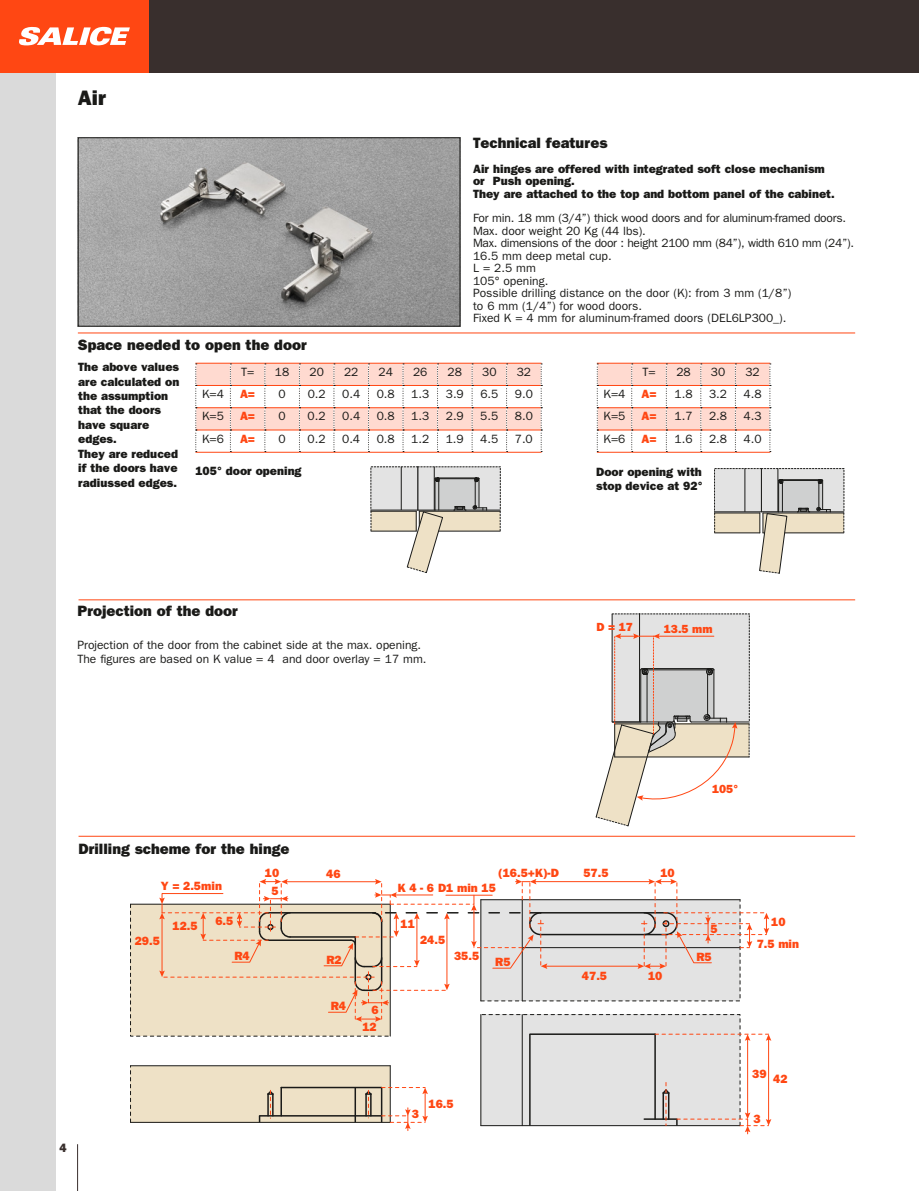
<style>
.page{position:relative;width:919px;height:1191px;background:#fff}
.page>*{position:absolute;margin:0;border:0;box-sizing:border-box;transform-origin:0 0}
.t1{font:21px "ITC Franklin Gothic Std Hvy";color:#1a1a18}
.t2{font:15px "ITC Franklin Gothic Std Hvy";color:#1a1a18}
.t3{font:12px/12.5px "ITC Franklin Gothic Std";color:#1a1a18}
.t4{font:12px/14.4px "ITC Franklin Gothic Std Hvy";color:#1a1a18}
.t5{font:12px/17.5px "ITC Franklin Gothic Std Hvy";color:#ff4713;text-align:right}
.t6{font:12px "ITC Franklin Gothic Std Hvy";color:#392f2d}
.t7{font:11.85px "ITC Franklin Gothic Std Hvy";color:#ff4713}
</style>
<div class="page">
<div style="left:0;top:0;width:55px;height:1191px;background:#dadada"></div>
<div style="left:0;top:0;width:918px;height:72px;background:#392f2d"></div>
<div style="left:0;top:0;width:149px;height:72px;background:#ff4713"></div>
<svg style="left:19px;top:27px;width:111px;height:18px"></svg>
<hr style="left:78px;top:332px;width:777px;height:1px;background:#ff4713">
<img style="left:80px;top:139px;width:378px;height:185px">
<div style="left:78px;top:137px;width:382px;height:189px;border:1px solid #1a1a18"></div>
<svg style="left:595px;top:613px;width:155px;height:213px"></svg>
<hr style="left:195px;top:452px;width:35px;height:1px;background:#ff4713">
<hr style="left:230px;top:452px;width:35px;height:1px;background:#ff4713">
<hr style="left:265px;top:452px;width:34px;height:1px;background:#ff4713">
<hr style="left:299px;top:452px;width:35px;height:1px;background:#ff4713">
<hr style="left:334px;top:452px;width:34px;height:1px;background:#ff4713">
<hr style="left:368px;top:452px;width:35px;height:1px;background:#ff4713">
<hr style="left:403px;top:452px;width:34px;height:1px;background:#ff4713">
<hr style="left:437px;top:452px;width:35px;height:1px;background:#ff4713">
<hr style="left:472px;top:452px;width:34px;height:1px;background:#ff4713">
<hr style="left:506px;top:452px;width:35px;height:1px;background:#ff4713">
<svg style="left:195px;top:363px;width:347px;height:89px"></svg>
<svg style="left:130px;top:879px;width:641px;height:254px"></svg>
<hr style="left:78px;top:599px;width:777px;height:1px;background:#ff4713">
<hr style="left:78px;top:836px;width:777px;height:1px;background:#ff4713">
<hr style="left:596px;top:452px;width:35px;height:1px;background:#ff4713">
<hr style="left:631px;top:452px;width:35px;height:1px;background:#ff4713">
<hr style="left:666px;top:452px;width:34px;height:1px;background:#ff4713">
<hr style="left:700px;top:452px;width:35px;height:1px;background:#ff4713">
<hr style="left:735px;top:452px;width:35px;height:1px;background:#ff4713">
<svg style="left:596px;top:363px;width:174px;height:89px"></svg>
<svg style="left:370px;top:466px;width:131px;height:107px"></svg>
<svg style="left:714px;top:468px;width:130px;height:106px"></svg>
<hr style="left:77px;top:1144px;width:1px;height:47px;background:#392f2d">
<h1 class="t1" style="left:78px;top:85px;width:30px">Air</h1>
<p class="t2" style="left:78px;top:336px;width:230px">Space needed to open the door</p>
<p class="t2" style="left:473px;top:134px;width:136px">Technical features</p>
<p class="t4" style="left:473px;top:162px;width:363px;line-height:12.5px">Air hinges are offered with integrated soft close mechanism or Push opening.<br>They are attached to the top and bottom panel of the cabinet.</p>
<p class="t3" style="left:473px;top:212px;width:382px">For min. 18 mm (3/4”) thick wood doors and for aluminum-framed doors.<br>Max. door weight 20 Kg (44 lbs).<br>Max. dimensions of the door : height 2100 mm (84”), width 610 mm (24”).<br>16.5 mm deep metal cup.<br>L = 2.5 mm<br>105° opening.<br>Possible drilling distance on the door (K): from 3 mm (1/8”)<br>to 6 mm (1/4”) for wood doors.<br>Fixed K = 4 mm for aluminum-framed doors (DEL6LP300_).</p>
<p class="t4" style="left:78px;top:360px;width:103px">The above values are calculated on the assumption that the doors have square edges.<br>They are reduced if the doors have radiussed edges.</p>
<p class="t3" style="left:241px;top:366px;width:15px">T=</p>
<p class="t3" style="left:275px;top:366px;width:16px">18</p>
<p class="t3" style="left:309px;top:366px;width:16px">20</p>
<p class="t3" style="left:344px;top:366px;width:16px">22</p>
<p class="t3" style="left:378px;top:366px;width:16px">24</p>
<p class="t3" style="left:413px;top:366px;width:16px">26</p>
<p class="t3" style="left:447px;top:366px;width:16px">28</p>
<p class="t3" style="left:482px;top:366px;width:16px">30</p>
<p class="t3" style="left:516px;top:366px;width:16px">32</p>
<p class="t3" style="left:202px;top:388px;width:23px">K=4</p>
<p class="t5" style="left:240px;top:385px;width:17px">A=</p>
<p class="t3" style="left:278px;top:388px;width:9px">0</p>
<p class="t3" style="left:307px;top:388px;width:19px">0.2</p>
<p class="t3" style="left:342px;top:388px;width:19px">0.4</p>
<p class="t3" style="left:377px;top:388px;width:19px">0.8</p>
<p class="t3" style="left:411px;top:388px;width:19px">1.3</p>
<p class="t3" style="left:446px;top:388px;width:19px">3.9</p>
<p class="t3" style="left:480px;top:388px;width:19px">6.5</p>
<p class="t3" style="left:515px;top:388px;width:19px">9.0</p>
<p class="t3" style="left:202px;top:410px;width:23px">K=5</p>
<p class="t5" style="left:240px;top:407px;width:17px">A=</p>
<p class="t3" style="left:278px;top:410px;width:9px">0</p>
<p class="t3" style="left:307px;top:410px;width:19px">0.2</p>
<p class="t3" style="left:342px;top:410px;width:19px">0.4</p>
<p class="t3" style="left:376px;top:410px;width:19px">0.8</p>
<p class="t3" style="left:411px;top:410px;width:19px">1.3</p>
<p class="t3" style="left:446px;top:410px;width:19px">2.9</p>
<p class="t3" style="left:480px;top:410px;width:19px">5.5</p>
<p class="t3" style="left:515px;top:410px;width:19px">8.0</p>
<p class="t3" style="left:202px;top:432px;width:23px">K=6</p>
<p class="t5" style="left:240px;top:430px;width:17px">A=</p>
<p class="t3" style="left:278px;top:432px;width:9px">0</p>
<p class="t3" style="left:307px;top:432px;width:19px">0.2</p>
<p class="t3" style="left:342px;top:432px;width:19px">0.4</p>
<p class="t3" style="left:376px;top:432px;width:19px">0.8</p>
<p class="t3" style="left:411px;top:432px;width:19px">1.2</p>
<p class="t3" style="left:446px;top:432px;width:19px">1.9</p>
<p class="t3" style="left:480px;top:432px;width:19px">4.5</p>
<p class="t3" style="left:515px;top:432px;width:19px">7.0</p>
<p class="t3" style="left:642px;top:366px;width:15px">T=</p>
<p class="t3" style="left:676px;top:366px;width:16px">28</p>
<p class="t3" style="left:710px;top:366px;width:16px">30</p>
<p class="t3" style="left:745px;top:366px;width:16px">32</p>
<p class="t3" style="left:603px;top:388px;width:23px">K=4</p>
<p class="t5" style="left:641px;top:385px;width:17px">A=</p>
<p class="t3" style="left:674px;top:388px;width:19px">1.8</p>
<p class="t3" style="left:709px;top:388px;width:19px">3.2</p>
<p class="t3" style="left:743px;top:388px;width:19px">4.8</p>
<p class="t3" style="left:603px;top:410px;width:23px">K=5</p>
<p class="t5" style="left:641px;top:407px;width:17px">A=</p>
<p class="t3" style="left:674px;top:410px;width:19px">1.7</p>
<p class="t3" style="left:709px;top:410px;width:19px">2.8</p>
<p class="t3" style="left:743px;top:410px;width:19px">4.3</p>
<p class="t3" style="left:603px;top:432px;width:23px">K=6</p>
<p class="t5" style="left:641px;top:430px;width:17px">A=</p>
<p class="t3" style="left:674px;top:432px;width:19px">1.6</p>
<p class="t3" style="left:709px;top:432px;width:19px">2.8</p>
<p class="t3" style="left:743px;top:432px;width:19px">4.0</p>
<p class="t4" style="left:195px;top:463px;width:108px">105° door opening</p>
<p class="t4" style="left:596px;top:465px;width:108px">Door opening with stop device at 92°</p>
<p class="t2" style="left:77px;top:602px;width:162px">Projection of the door</p>
<p class="t3" style="left:77px;top:637px;width:350px;line-height:14.4px">Projection of the door from the cabinet side at the max. opening.<br>The figures are based on K value = 4 and door overlay = 17 mm.</p>
<p class="t7" style="left:596px;top:619px;width:38px">D = 17</p>
<p class="t7" style="left:663px;top:622px;width:50px">13.5 mm</p>
<p class="t2" style="left:78px;top:839px;width:212px">Drilling scheme for the hinge</p>
<p class="t5" style="left:265px;top:864px;width:16px">10</p>
<p class="t5" style="left:326px;top:864px;width:16px">46</p>
<p class="t5" style="left:498px;top:863px;width:62px">(16.5+K)-D</p>
<p class="t5" style="left:161px;top:877px;width:63px">Y = 2.5min</p>
<p class="t5" style="left:172px;top:917px;width:27px">12.5</p>
<p class="t5" style="left:398px;top:878px;width:99px">K 4 - 6 D1 min 15</p>
<p class="t5" style="left:271px;top:882px;width:9px">5</p>
<p class="t5" style="left:215px;top:911px;width:19px">6.5</p>
<p class="t5" style="left:400px;top:915px;width:16px">11</p>
<p class="t5" style="left:135px;top:932px;width:27px">29.5</p>
<p class="t5" style="left:234px;top:947px;width:17px">R4</p>
<p class="t5" style="left:420px;top:930px;width:27px">24.5</p>
<p class="t5" style="left:454px;top:947px;width:27px">35.5</p>
<p class="t5" style="left:326px;top:951px;width:17px">R2</p>
<p class="t5" style="left:495px;top:953px;width:17px">R5</p>
<p class="t5" style="left:331px;top:997px;width:17px">R4</p>
<p class="t5" style="left:362px;top:1000px;width:18px">6<br>12</p>
<p class="t6" style="left:60px;top:1141px;width:9px">4</p>
<p class="t5" style="left:412px;top:1105px;width:9px">3</p>
<p class="t5" style="left:428px;top:1095px;width:27px">16.5</p>
<p class="t7" style="left:712px;top:782px;width:27px">105°</p>
<p class="t5" style="left:583px;top:863px;width:27px">57.5</p>
<p class="t5" style="left:660px;top:863px;width:16px">10</p>
<p class="t5" style="left:582px;top:967px;width:27px">47.5</p>
<p class="t5" style="left:648px;top:967px;width:16px">10</p>
<p class="t5" style="left:710px;top:920px;width:9px">5</p>
<p class="t5" style="left:696px;top:948px;width:17px">R5</p>
<p class="t5" style="left:771px;top:913px;width:16px">10</p>
<p class="t5" style="left:756px;top:934px;width:44px">7.5 min</p>
<p class="t5" style="left:752px;top:1064px;width:16px">39</p>
<p class="t5" style="left:773px;top:1070px;width:16px">42</p>
<p class="t5" style="left:753px;top:1109px;width:9px">3</p>
</div>
